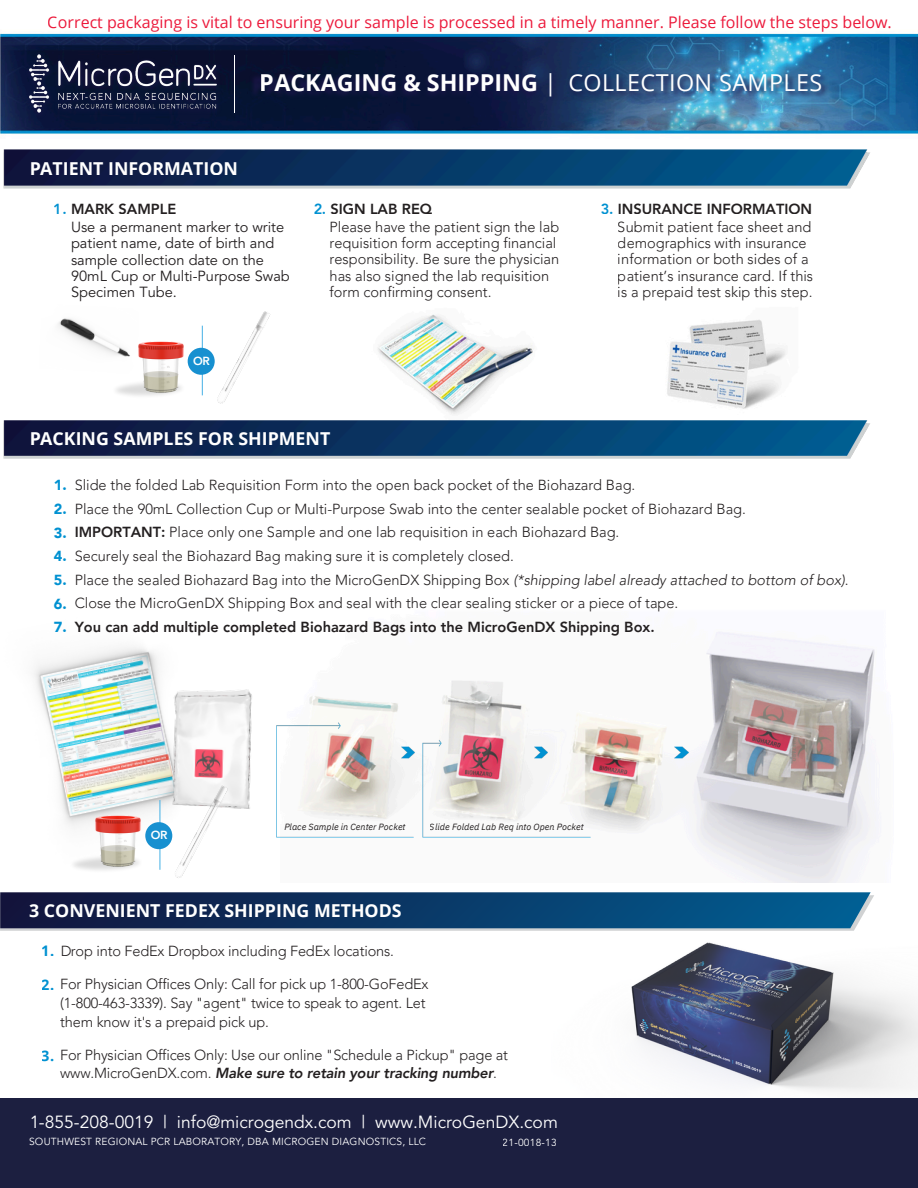
<style>
.page{position:relative;width:918px;height:1188px;background:#fff}
.page>*{position:absolute;margin:0;border:0;box-sizing:border-box;transform-origin:0 0}
.t1{font:700 23.25px "Open Sans";color:#fff}
.t2{font:700 17.85px "Open Sans";color:#fff}
.t3{font:17.55px "Avenir";color:#fff}
.t4{font:16.05px "Open Sans";color:#ec1a3b}
.t5{font:300 14.55px/16.4px "Avenir LT Pro";color:#231f20}
.t6{font:14.55px/16.4px "Avenir";color:#231f20}
.t7{font:italic 800 14.55px "Avenir LT Pro";letter-spacing:-.01em;color:#231f20}
.t8{font:800 14.55px "Avenir LT Pro";color:#231f20}
.t9{font:900 14.55px/23.7px "Avenir";color:#0091d1;text-align:justify}
.t10{font:800 11.7px "Avenir LT Pro";color:#fff}
.t11{font:10.2px "Avenir";letter-spacing:.015em;color:#fff}
.t12{font:italic 9px "IBM Plex Sans";color:#231f20}
.s1{font-weight:400}
.s2{color:#0091d1}
.s3{font-weight:800}
.s4{font-style:italic}
.s5{font-family:"Open Sans";font-weight:700;color:#0091d1}
.s6{font-weight:300;font-style:normal}
</style>
<div class="page">
<img style="left:377px;top:314px;width:409px;height:99px">
<img style="left:0;top:33px;width:918px;height:101px">
<img style="left:552px;top:942px;width:366px;height:157px">
<svg style="left:0;top:895px;width:874px;height:36px;background:#c2c8ce"></svg>
<img style="left:3px;top:149px;width:867px;height:40px">
<img style="left:3px;top:413px;width:867px;height:46px">
<img style="left:309px;top:632px;width:566px;height:251px">
<img style="left:276px;top:716px;width:321px;height:129px">
<img style="left:224px;top:49px;width:607px;height:71px">
<img style="left:22px;top:48px;width:202px;height:72px">
<hr style="left:234px;top:55px;width:1px;height:57px;background:#fff">
<img style="left:401px;top:746px;width:14px;height:13px">
<img style="left:534px;top:746px;width:14px;height:13px">
<svg style="left:0;top:892px;width:871px;height:36px;background:#0e3d6b"></svg>
<svg style="left:675px;top:746px;width:13px;height:13px"></svg>
<div style="left:0;top:1099px;width:918px;height:89px;background:#1c1f40"></div>
<img style="left:34px;top:647px;width:134px;height:154px">
<img style="left:168px;top:689px;width:84px;height:88px">
<img style="left:162px;top:777px;width:98px;height:126px">
<hr style="left:159px;top:800px;width:1px;height:70px;background:#44b0e5">
<img style="left:204px;top:311px;width:98px;height:118px">
<hr style="left:202px;top:326px;width:1px;height:69px;background:#44b0e5">
<img style="left:58px;top:318px;width:32px;height:27px">
<img style="left:90px;top:327px;width:143px;height:79px">
<img style="left:61px;top:801px;width:129px;height:80px">
<p class="t4" style="left:48px;top:10px;width:845px">Correct packaging is vital to ensuring your sample is processed in a timely manner. Please follow the steps below.</p>
<h1 class="t1" style="left:260px;top:66px;width:564px">PACKAGING &amp; SHIPPING <span class="s1">| COLLECTION SAMPLES</span></h1>
<p class="t2" style="left:29px;top:156px;width:210px">PATIENT INFORMATION</p>
<p class="t8" style="left:54px;top:203px;width:124px"><span class="s2">1.</span> MARK SAMPLE</p>
<p class="t6" style="left:71px;top:219px;width:220px">Use a permanent marker to write patient name, date of birth and sample collection date on the<br>90mL Cup or Multi-Purpose Swab<br>Specimen Tube.</p>
<p class="t10" style="left:193px;top:356px;width:18px">OR</p>
<p class="t8" style="left:313px;top:203px;width:121px"><span class="s2">2.</span> SIGN LAB REQ</p>
<p class="t8" style="left:601px;top:203px;width:213px"><span class="s2">3.</span> INSURANCE INFORMATION</p>
<p class="t5" style="left:330px;top:220px;width:231px">Please have the patient sign the lab requisition form accepting financial responsibility. Be sure the physician has also signed the lab requisition form confirming consent.</p>
<p class="t5" style="left:618px;top:220px;width:197px">Submit patient face sheet and demographics with insurance information or both sides of a patient’s insurance card. If this is a prepaid test skip this step.</p>
<p class="t2" style="left:29px;top:426px;width:303px">PACKING SAMPLES FOR SHIPMENT</p>
<h5 class="t9" style="left:54px;top:474px;width:14px">1.<br>2.<br>3.<br>4.<br>5.<br>6.<br>7.</h5>
<h6 class="t5" style="left:75px;top:475px;width:775px;line-height:23.7px">Slide the folded Lab Requisition Form into the open back pocket of the Biohazard Bag.<br>Place the 90mL Collection Cup or Multi-Purpose Swab into the center sealable pocket of Biohazard Bag.<br><span class="s3">IMPORTANT:</span> Place only one Sample and one lab requisition in each Biohazard Bag.<br>Securely seal the Biohazard Bag making sure it is completely closed.<br>Place the sealed Biohazard Bag into the MicroGenDX Shipping Box <span class="s4">(*shipping label already attached to bottom of box)</span>.<br>Close the MicroGenDX Shipping Box and seal with the clear sealing sticker or a piece of tape.<br><span class="s3">You can add multiple completed Biohazard Bags into the MicroGenDX Shipping Box.</span></h6>
<p class="t10" style="left:151px;top:830px;width:18px">OR</p>
<p class="t12" style="left:284px;top:821px;width:123px">Place Sample in Center Pocket</p>
<p class="t12" style="left:430px;top:821px;width:155px">Slide Folded Lab Req into Open Pocket</p>
<p class="t2" style="left:29px;top:898px;width:374px">3 CONVENIENT FEDEX SHIPPING METHODS</p>
<p class="t5" style="left:42px;top:944px;width:354px"><span class="s5">1.</span> Drop into FedEx Dropbox including FedEx locations.</p>
<p class="t5" style="left:60px;top:976px;width:370px;line-height:18.6px;text-indent:-18px"><span class="s5">2.</span> For Physician Offices Only: Call for pick up 1-800-GoFedEx (1-800-463-3339). Say "agent" twice to speak to agent. Let them know it's a prepaid pick up.</p>
<h5 class="t7" style="left:60px;top:1067px;width:438px"><span class="s6">www.MicroGenDX.com.</span> Make sure to retain your tracking number<span class="s6">.</span></h5>
<h5 class="t5" style="left:42px;top:1048px;width:468px"><span class="s5">3.</span> For Physician Offices Only: Use our online "Schedule a Pickup" page at</h5>
<p class="t3" style="left:29px;top:1111px;width:530px">1-855-208-0019 | info@microgendx.com | www.MicroGenDX.com</p>
<p class="t11" style="left:29px;top:1135px;width:399px">SOUTHWEST REGIONAL PCR LABORATORY, DBA MICROGEN DIAGNOSTICS, LLC</p>
<p class="t11" style="left:503px;top:1135px;width:55px">21-0018-13</p>
</div>
